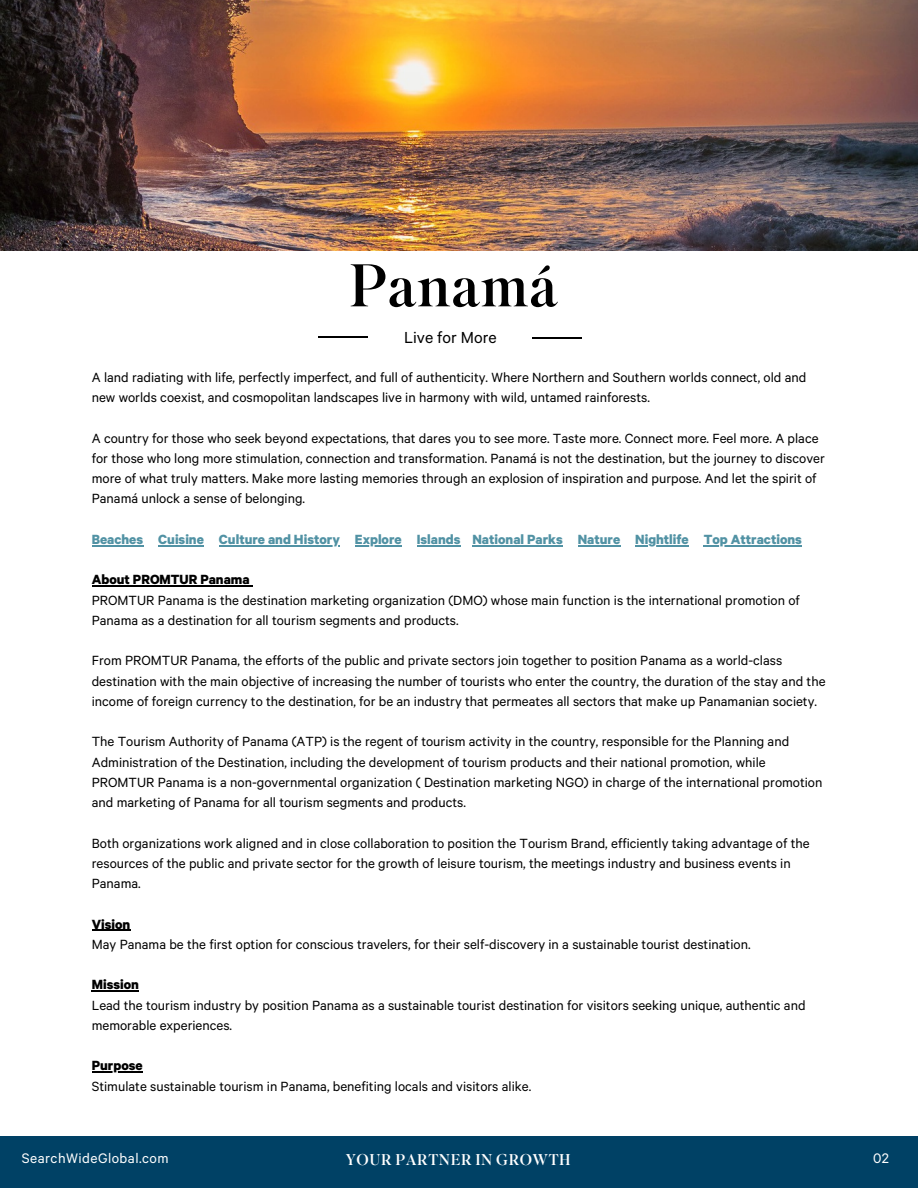
<style>
.page{position:relative;width:918px;height:1188px;background:#fff}
.page>*{position:absolute;margin:0;border:0;box-sizing:border-box;transform-origin:0 0}
.t1{font:60px "Superior Title";color:#000}
.t2{font:18px "Calibre";color:#000}
.t3{font:15.6px "Calibre";letter-spacing:.03em;color:#fff}
.t4{font:15.6px "Superior Title";letter-spacing:.03em;color:#fff}
.t5{font:15px/20.2px "Calibre";color:#000}
.t6{font:700 15px "Calibre";color:#5192a4}
.t7{font:700 15px "Calibre";color:#000}
</style>
<div class="page">
<div style="left:0;top:1136px;width:918px;height:52px;background:#004165"></div>
<hr style="left:92px;top:545px;width:51px;height:1px;background:#5192a4">
<hr style="left:158px;top:545px;width:46px;height:1px;background:#5192a4">
<hr style="left:219px;top:545px;width:121px;height:1px;background:#5192a4">
<hr style="left:355px;top:545px;width:47px;height:1px;background:#5192a4">
<hr style="left:417px;top:545px;width:43px;height:1px;background:#5192a4">
<hr style="left:472px;top:545px;width:91px;height:1px;background:#5192a4">
<hr style="left:578px;top:545px;width:42px;height:1px;background:#5192a4">
<hr style="left:635px;top:545px;width:54px;height:1px;background:#5192a4">
<hr style="left:704px;top:545px;width:98px;height:1px;background:#5192a4">
<hr style="left:92px;top:586px;width:158px;height:1px;background:#000">
<hr style="left:92px;top:930px;width:38px;height:1px;background:#000">
<hr style="left:92px;top:991px;width:47px;height:1px;background:#000">
<hr style="left:92px;top:1072px;width:51px;height:1px;background:#000">
<img style="left:0;top:0;width:918px;height:251px">
<hr style="left:319px;top:336px;width:49px;height:2px;background:#000">
<hr style="left:532px;top:337px;width:50px;height:2px;background:#000">
<p class="t1" style="left:349px;top:247px;width:210px">Panamá</p>
<p class="t2" style="left:404px;top:329px;width:94px">Live for More</p>
<p class="t5" style="left:92px;top:368px;width:716px">A land radiating with life, perfectly imperfect, and full of authenticity. Where Northern and Southern worlds connect, old and new worlds coexist, and cosmopolitan landscapes live in harmony with wild, untamed rainforests.</p>
<p class="t5" style="left:92px;top:429px;width:735px">A country for those who seek beyond expectations, that dares you to see more. Taste more. Connect more. Feel more. A place for those who long more stimulation, connection and transformation. Panamá is not the destination, but the journey to discover more of what truly matters. Make more lasting memories through an explosion of inspiration and purpose. And let the spirit of Panamá unlock a sense of belonging.</p>
<p class="t6" style="left:92px;top:533px;width:712px">Beaches Cuisine Culture and History Explore Islands National Parks Nature Nightlife Top Attractions</p>
<p class="t7" style="left:92px;top:573px;width:159px">About PROMTUR Panama</p>
<p class="t5" style="left:92px;top:591px;width:710px">PROMTUR Panama is the destination marketing organization (DMO) whose main function is the international promotion of<br>Panama as a destination for all tourism segments and products.</p>
<p class="t5" style="left:92px;top:652px;width:735px">From PROMTUR Panama, the efforts of the public and private sectors join together to position Panama as a world-class destination with the main objective of increasing the number of tourists who enter the country, the duration of the stay and the income of foreign currency to the destination, for be an industry that permeates all sectors that make up Panamanian society.</p>
<p class="t5" style="left:92px;top:733px;width:732px">The Tourism Authority of Panama (ATP) is the regent of tourism activity in the country, responsible for the Planning and Administration of the Destination, including the development of tourism products and their national promotion, while PROMTUR Panama is a non-governmental organization ( Destination marketing NGO) in charge of the international promotion and marketing of Panama for all tourism segments and products.</p>
<p class="t5" style="left:92px;top:834px;width:719px">Both organizations work aligned and in close collaboration to position the Tourism Brand, efficiently taking advantage of the resources of the public and private sector for the growth of leisure tourism, the meetings industry and business events in<br>Panama.</p>
<p class="t7" style="left:92px;top:917px;width:40px">Vision</p>
<p class="t5" style="left:92px;top:935px;width:660px">May Panama be the first option for conscious travelers, for their self-discovery in a sustainable tourist destination.</p>
<p class="t7" style="left:92px;top:978px;width:49px">Mission</p>
<p class="t5" style="left:92px;top:996px;width:715px">Lead the tourism industry by position Panama as a sustainable tourist destination for visitors seeking unique, authentic and memorable experiences.</p>
<p class="t7" style="left:92px;top:1059px;width:52px">Purpose</p>
<p class="t5" style="left:92px;top:1077px;width:441px">Stimulate sustainable tourism in Panama, benefiting locals and visitors alike.</p>
<p class="t3" style="left:22px;top:1151px;width:148px">SearchWideGlobal.com</p>
<p class="t4" style="left:346px;top:1150px;width:226px">YOUR PARTNER IN GROWTH</p>
<p class="t3" style="left:873px;top:1151px;width:17px">02</p>
</div>
